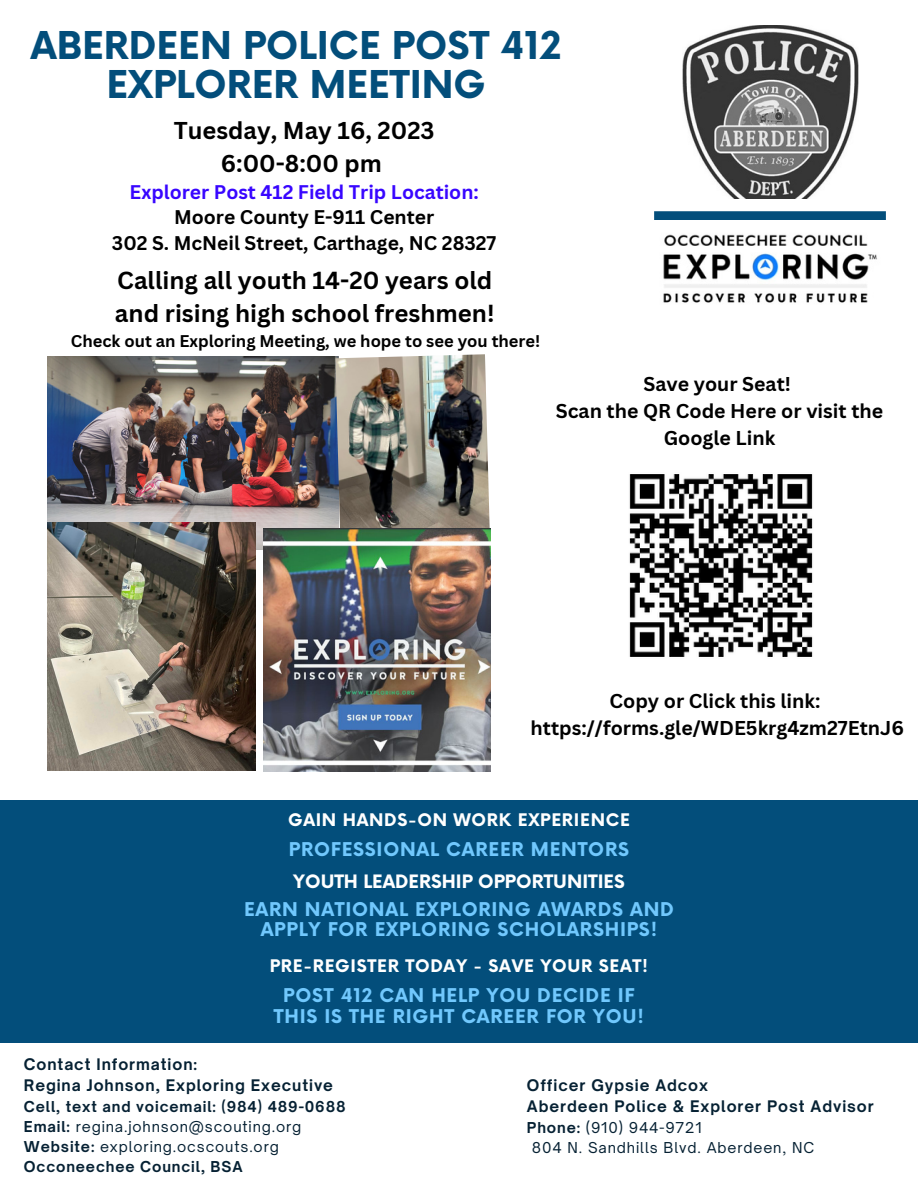
<style>
.page{position:relative;width:918px;height:1188px;background:#fff}
.page>*{position:absolute;margin:0;border:0;box-sizing:border-box;transform-origin:0 0}
.t1{font:700 37.35px/39px "Now";color:#034e7b;text-align:center}
.t2{font:700 24px/32.7px "Canva Sans";color:#000}
.t3{font:700 23.7px/32.7px "Canva Sans";color:#000;text-align:center}
.t4{font:700 19.5px/27px "Canva Sans";color:#000;text-align:center}
.t5{font:700 19.2px/25.8px "Canva Sans";color:#000;text-align:center}
.t6{font:700 19.2px "Canva Sans";color:#3806ff}
.t7{font:700 18.45px/20.9px "Now";letter-spacing:.04em;color:#71c8fd;text-align:center}
.t8{font:700 18px "Now";color:#fff}
.t9{font:700 16.95px "Now";letter-spacing:.04em;color:#fff}
.t10{font:700 16.5px "Canva Sans";color:#000}
.t11{font:700 15.3px/21px "Open Sauce One";letter-spacing:.06em;color:#062133}
.t12{font:700 14.4px/20.1px "Open Sauce One";letter-spacing:.06em;color:#062133}
.t13{font:14.4px/20.1px "Open Sauce One";letter-spacing:.06em;color:#062133}
.s1{font-weight:400}
.s2{font-weight:700}
</style>
<div class="page">
<div style="left:0;top:800px;width:917px;height:243px;background:#034e7b"></div>
<div style="left:654px;top:211px;width:232px;height:9px;background:#034e7b"></div>
<img style="left:663px;top:234px;width:214px;height:69px">
<img style="left:682px;top:26px;width:177px;height:173px">
<img style="left:47px;top:356px;width:288px;height:194px">
<img style="left:47px;top:522px;width:208px;height:249px">
<img style="left:335px;top:354px;width:155px;height:175px">
<img style="left:629px;top:474px;width:184px;height:183px">
<img style="left:263px;top:529px;width:227px;height:243px">
<h1 class="t1" style="left:31px;top:29px;width:532px">ABERDEEN POLICE POST 412<br>EXPLORER MEETING</h1>
<p class="t3" style="left:174px;top:113px;width:262px">Tuesday, May 16, 2023<br>6:00-8:00 pm</p>
<p class="t6" style="left:130px;top:178px;width:351px">Explorer Post 412 Field Trip Location:</p>
<p class="t5" style="left:112px;top:204px;width:386px">Moore County E-911 Center<br>302 S. McNeil Street, Carthage, NC 28327</p>
<h2 class="t2" style="left:115px;top:264px;width:381px">Calling all youth 14-20 years old and rising high school freshmen!</h2>
<p class="t10" style="left:71px;top:329px;width:471px">Check out an Exploring Meeting, we hope to see you there!</p>
<p class="t4" style="left:556px;top:370px;width:329px">Save your Seat!<br>Scan the QR Code Here or visit the<br>Google Link</p>
<p class="t4" style="left:531px;top:687px;width:375px">Copy or Click this link: https://forms.gle/WDE5krg4zm27EtnJ6</p>
<p class="t9" style="left:288px;top:811px;width:343px">GAIN HANDS-ON WORK EXPERIENCE</p>
<p class="t7" style="left:289px;top:840px;width:342px">PROFESSIONAL CAREER MENTORS</p>
<p class="t8" style="left:293px;top:871px;width:333px">YOUTH LEADERSHIP OPPORTUNITIES</p>
<p class="t7" style="left:244px;top:900px;width:431px">EARN NATIONAL EXPLORING AWARDS AND<br>APPLY FOR EXPLORING SCHOLARSHIPS!</p>
<p class="t9" style="left:270px;top:957px;width:380px">PRE-REGISTER TODAY - SAVE YOUR SEAT!</p>
<p class="t7" style="left:274px;top:986px;width:372px">POST 412 CAN HELP YOU DECIDE IF<br>THIS IS THE RIGHT CAREER FOR YOU!</p>
<p class="t11" style="left:24px;top:1054px;width:311px">Contact Information:<br>Regina Johnson, Exploring Executive</p>
<p class="t12" style="left:24px;top:1097px;width:323px">Cell, text and voicemail: (984) 489-0688<br>Email: <span class="s1">regina.johnson@scouting.org </span>Website: <span class="s1">exploring.ocscouts.org </span>Occoneechee Council, BSA</p>
<p class="t11" style="left:527px;top:1075px;width:348px">Officer Gypsie Adcox<br>Aberdeen Police &amp; Explorer Post Advisor</p>
<p class="t13" style="left:532px;top:1117px;width:284px;text-indent:-5px"><span class="s2">Phone:</span> (910) 944-9721<br>804 N. Sandhills Blvd. Aberdeen, NC</p>
</div>
